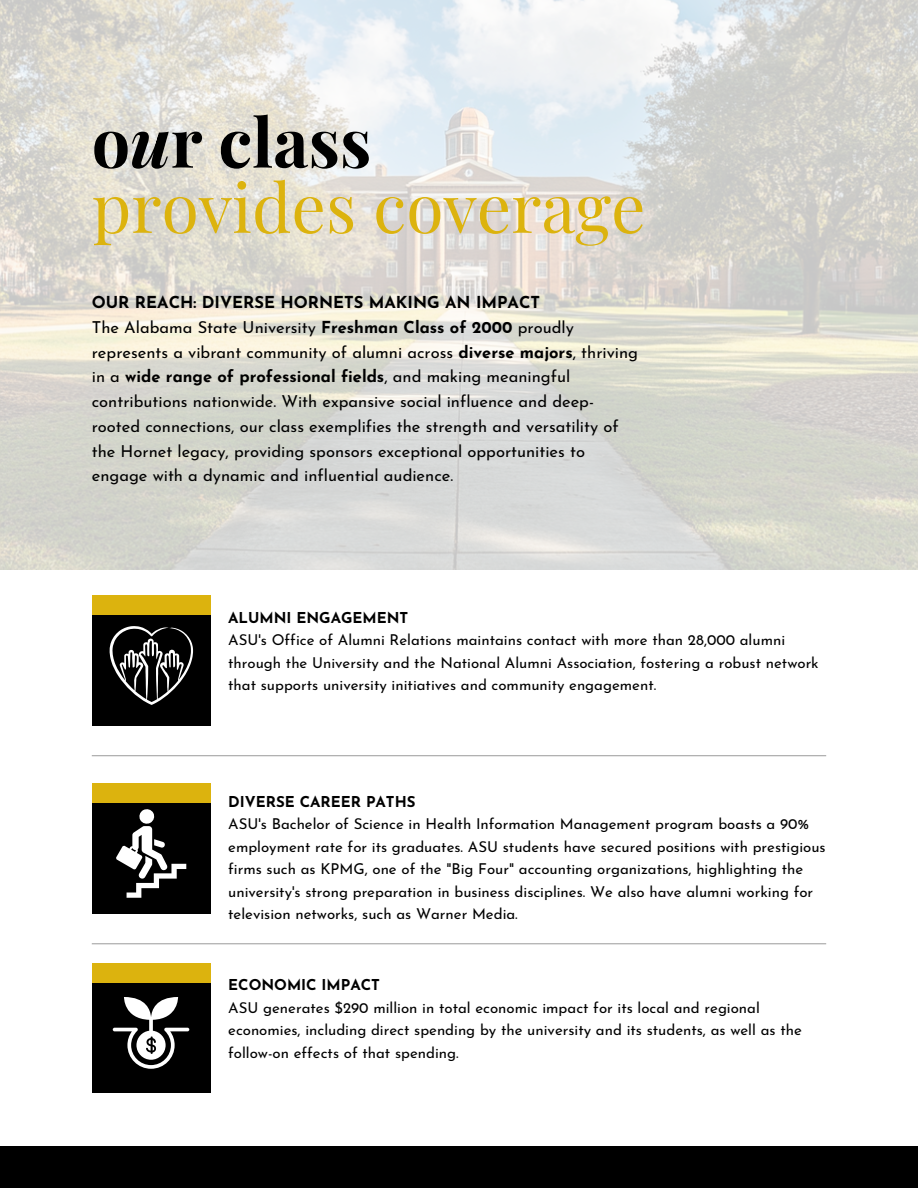
<style>
.page{position:relative;width:918px;height:1188px;background:#fff}
.page>*{position:absolute;margin:0;border:0;box-sizing:border-box;transform-origin:0 0}
.t1{font:67.95px/65.2px "Playfair Display";color:#dcb30e}
.t2{font:16.5px/24.8px "Josefin Sans";color:#000}
.t3{font:700 16.5px "Josefin Sans";color:#000}
.t4{font:15px/22.5px "Josefin Sans";color:#000}
.t5{font:700 15px "Josefin Sans";color:#000}
.s1{font-weight:700;color:#000}
.s2{font-weight:700;font-style:italic;color:#000}
.s3{font-weight:700}
</style>
<div class="page">
<img style="left:0;top:0;width:918px;height:569px">
<hr style="left:92px;top:755px;width:734px;height:1px;background:#a6a6a6">
<hr style="left:92px;top:943px;width:734px;height:1px;background:#a6a6a6">
<div style="left:92px;top:605px;width:118px;height:121px;background:#000"></div>
<div style="left:92px;top:793px;width:118px;height:120px;background:#000"></div>
<div style="left:92px;top:783px;width:118px;height:19px;background:#dcb30e"></div>
<div style="left:92px;top:973px;width:118px;height:120px;background:#000"></div>
<div style="left:92px;top:963px;width:118px;height:19px;background:#dcb30e"></div>
<div style="left:92px;top:596px;width:118px;height:19px;background:#dcb30e"></div>
<div style="left:0;top:1146px;width:918px;height:42px;background:#000"></div>
<svg style="left:109px;top:626px;width:84px;height:79px"></svg>
<svg style="left:116px;top:809px;width:70px;height:89px"></svg>
<svg style="left:113px;top:997px;width:76px;height:72px"></svg>
<p class="t1" style="left:92px;top:107px;width:555px"><span class="s1">o</span><span class="s2">u</span><span class="s1">r class </span>provides coverage</p>
<h1 class="t3" style="left:92px;top:296px;width:450px">OUR REACH: DIVERSE HORNETS MAKING AN IMPACT</h1>
<p class="t2" style="left:92px;top:316px;width:548px">The Alabama State University <span class="s3">Freshman Class of 2000</span> proudly represents a vibrant community of alumni across <span class="s3">diverse majors</span>, thriving in a <span class="s3">wide range of professional fields</span>, and making meaningful contributions nationwide. With expansive social influence and deep&shy;rooted connections, our class exemplifies the strength and versatility of the Hornet legacy, providing sponsors exceptional opportunities to engage with a dynamic and influential audience.</p>
<p class="t5" style="left:228px;top:611px;width:182px">ALUMNI ENGAGEMENT</p>
<p class="t4" style="left:228px;top:630px;width:592px">ASU's Office of Alumni Relations maintains contact with more than 28,000 alumni through the University and the National Alumni Association, fostering a robust network that supports university initiatives and community engagement.</p>
<p class="t5" style="left:228px;top:796px;width:189px">DIVERSE CAREER PATHS</p>
<p class="t4" style="left:228px;top:814px;width:599px">ASU's Bachelor of Science in Health Information Management program boasts a 90% employment rate for its graduates. ASU students have secured positions with prestigious firms such as KPMG, one of the "Big Four" accounting organizations, highlighting the university's strong preparation in business disciplines. We also have alumni working for television networks, such as Warner Media.</p>
<p class="t5" style="left:228px;top:979px;width:153px">ECONOMIC IMPACT</p>
<p class="t4" style="left:228px;top:998px;width:575px">ASU generates $290 million in total economic impact for its local and regional economies, including direct spending by the university and its students, as well as the follow-on effects of that spending.</p>
</div>
